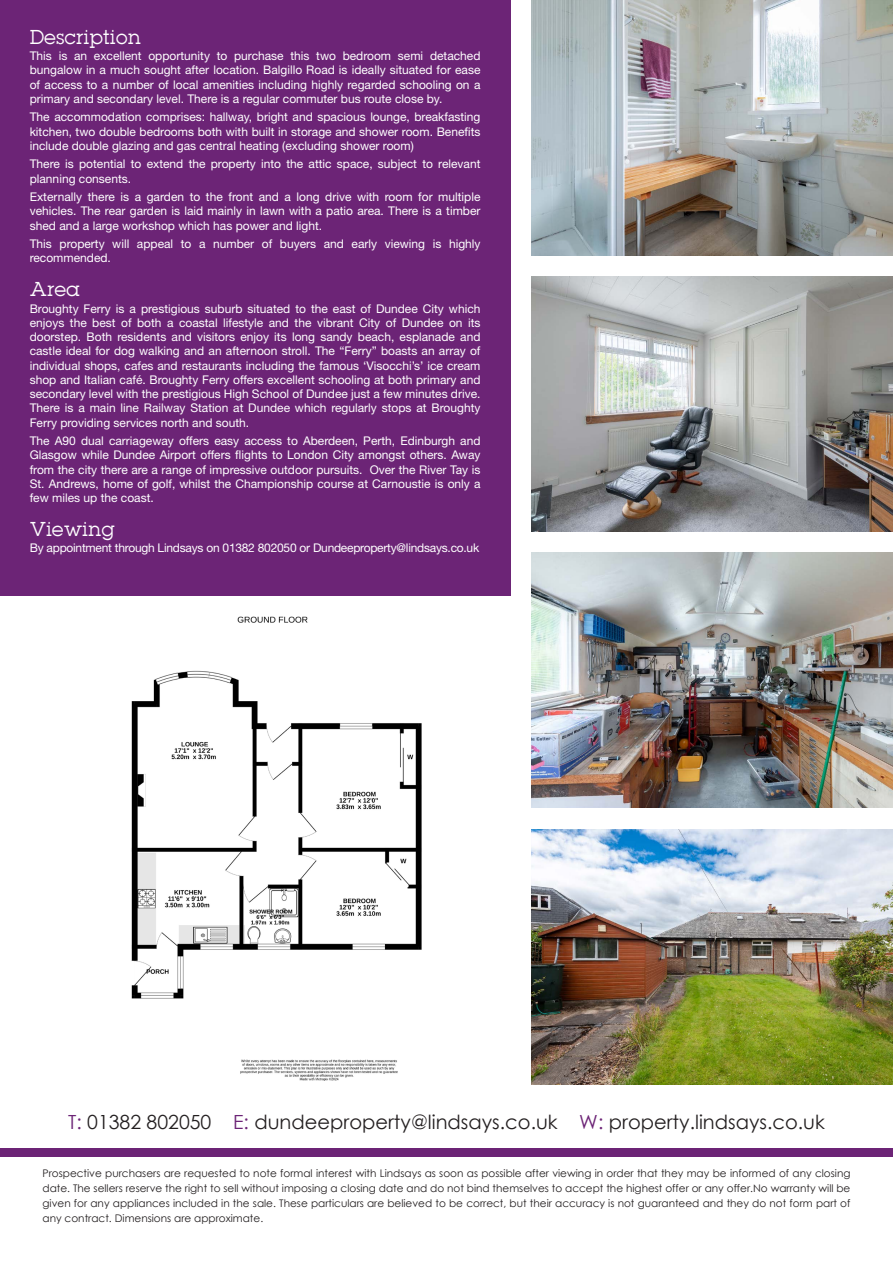
<style>
.page{position:relative;width:893px;height:1263px;background:#fff}
.page>*{position:absolute;margin:0;border:0;box-sizing:border-box;transform-origin:0 0}
.t1{font:19.5px "Century Gothic";color:#231f20}
.t2{font:18px "Lubalin";color:#fff}
.t3{font:12px/14.2px "Helvetica Neue LT Std";color:#fff;text-align:justify}
.t4{font:12px "Helvetica Neue LT Std";letter-spacing:-.02em;color:#fff}
.t5{font:10.5px/15px "Century Gothic";color:#231f20;text-align:justify}
.s1{color:#6c2476}
</style>
<div class="page">
<div style="left:0;top:0;width:510px;height:595px;background:#6c2476"></div>
<div style="left:0;top:1148px;width:893px;height:9px;background:#6c2476"></div>
<img style="left:531px;top:0;width:362px;height:255px">
<img style="left:531px;top:276px;width:362px;height:255px">
<img style="left:531px;top:553px;width:362px;height:255px">
<img style="left:531px;top:829px;width:362px;height:255px">
<img style="left:131px;top:616px;width:291px;height:464px">
<h2 class="t2" style="left:30px;top:25px;width:113px">Description</h2>
<p class="t3" style="left:30px;top:49px;width:452px">This is an excellent opportunity to purchase this two bedroom semi detached bungalow in a much sought after location. Balgillo Road is ideally situated for ease of access to a number of local amenities including highly regarded schooling on a primary and secondary level. There is a regular commuter bus route close by.</p>
<p class="t3" style="left:30px;top:110px;width:452px">The accommodation comprises: hallway, bright and spacious lounge, breakfasting kitchen, two double bedrooms both with built in storage and shower room. Benefits include double glazing and gas central heating (excluding shower room)</p>
<p class="t3" style="left:30px;top:157px;width:452px">There is potential to extend the property into the attic space, subject to relevant planning consents.</p>
<p class="t3" style="left:30px;top:190px;width:452px">Externally there is a garden to the front and a long drive with room for multiple vehicles. The rear garden is laid mainly in lawn with a patio area. There is a timber shed and a large workshop which has power and light.</p>
<p class="t3" style="left:30px;top:237px;width:452px">This property will appeal to a number of buyers and early viewing is highly recommended.</p>
<h2 class="t2" style="left:30px;top:277px;width:52px">Area</h2>
<p class="t3" style="left:30px;top:301px;width:452px">Broughty Ferry is a prestigious suburb situated to the east of Dundee City which enjoys the best of both a coastal lifestyle and the vibrant City of Dundee on its doorstep. Both residents and visitors enjoy its long sandy beach, esplanade and castle ideal for dog walking and an afternoon stroll. The “Ferry” boasts an array of individual shops, cafes and restaurants including the famous ‘Visocchi’s’ ice cream shop and Italian café. Broughty Ferry offers excellent schooling at both primary and secondary level with the prestigious High School of Dundee just a few minutes drive.<br>There is a main line Railway Station at Dundee which regularly stops at Broughty Ferry providing services north and south.</p>
<p class="t3" style="left:30px;top:433px;width:452px">The A90 dual carriageway offers easy access to Aberdeen, Perth, Edinburgh and Glasgow while Dundee Airport offers flights to London City amongst others. Away from the city there are a range of impressive outdoor pursuits. Over the River Tay is St. Andrews, home of golf, whilst the Championship course at Carnoustie is only a few miles up the coast.</p>
<h2 class="t2" style="left:30px;top:517px;width:87px">Viewing</h2>
<p class="t4" style="left:30px;top:541px;width:451px">By appointment through Lindsays on 01382 802050 or Dundeeproperty@lindsays.co.uk</p>
<h1 class="t1" style="left:68px;top:1108px;width:758px"><span class="s1">T:</span> 01382 802050 <span class="s1">E:</span> dundeeproperty@lindsays.co.uk <span class="s1">W:</span> property.lindsays.co.uk</h1>
<p class="t5" style="left:43px;top:1166px;width:809px">Prospective purchasers are requested to note formal interest with Lindsays as soon as possible after viewing in order that they may be informed of any closing date. The sellers reserve the right to sell without imposing a closing date and do not bind themselves to accept the highest offer or any offer.No warranty will be given for any appliances included in the sale. These particulars are believed to be correct, but their accuracy is not guaranteed and they do not form part of any contract. Dimensions are approximate.</p>
</div>
